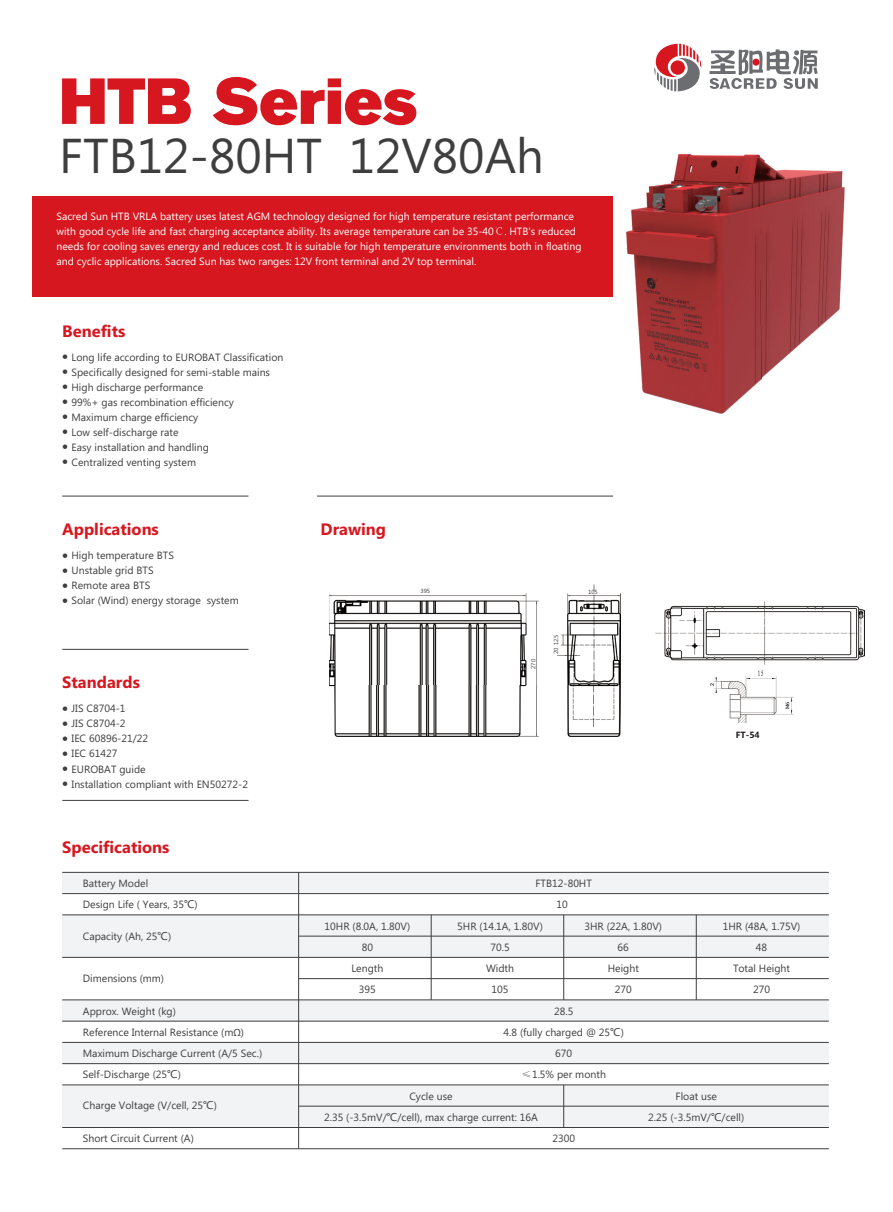
<style>
.page{position:relative;width:893px;height:1212px;background:#fff}
.page>*{position:absolute;margin:0;border:0;box-sizing:border-box;transform-origin:0 0}
.t1{font:64.35px "Akzidenz Grotesk BQ Super";color:#d7171f}
.t2{font:48.9px "Microsoft Phags Pa";color:#3e3e3f}
.t3{font:700 16.5px "Microsoft Phags Pa";color:#d7171f}
.t4{font:10.5px/21px "Microsoft Phags Pa";color:#3e3e3f;text-align:center}
.t5{font:10.5px/15px "Microsoft Phags Pa";color:#fff}
.t6{font:700 9px "Microsoft Phags Pa";color:#231f20}
.t7{font:6px "Microsoft Phags Pa";color:#3e3e3f}
.s1{font-family:"Adobe Song Std";font-weight:300}
.s2{font-family:"Adobe Song Std";font-weight:300;font-size:6px}
.s3{font-family:"Microsoft Ya Hei"}
.s4{font-family:"Myriad Pro"}
</style>
<div class="page">
<div style="left:33px;top:196px;width:580px;height:101px;background:#d7171f"></div>
<svg style="left:654px;top:44px;width:48px;height:47px"></svg>
<svg style="left:709px;top:49px;width:109px;height:40px"></svg>
<div style="left:752px;top:59px;width:7px;height:7px;background:#d7171f;border-radius:50%"></div>
<hr style="left:62px;top:496px;width:187px;height:1px;background:#3e3e3f">
<hr style="left:317px;top:496px;width:296px;height:1px;background:#3e3e3f">
<hr style="left:62px;top:649px;width:187px;height:1px;background:#3e3e3f">
<hr style="left:62px;top:800px;width:187px;height:1px;background:#3e3e3f">
<div style="left:62px;top:1085px;width:767px;height:42px;background:#f2f3f4"></div>
<div style="left:62px;top:872px;width:767px;height:21px;background:#f2f3f4"></div>
<div style="left:62px;top:915px;width:767px;height:42px;background:#f2f3f4"></div>
<div style="left:62px;top:1000px;width:767px;height:21px;background:#f2f3f4"></div>
<div style="left:62px;top:1042px;width:767px;height:21px;background:#f2f3f4"></div>
<hr style="left:62px;top:872px;width:767px;height:1px;background:#3e3e3f">
<hr style="left:62px;top:893px;width:767px;height:1px;background:#3e3e3f">
<hr style="left:62px;top:914px;width:767px;height:1px;background:#3e3e3f">
<hr style="left:299px;top:936px;width:530px;height:1px;background:#3e3e3f">
<hr style="left:62px;top:957px;width:767px;height:1px;background:#3e3e3f">
<hr style="left:299px;top:978px;width:530px;height:1px;background:#3e3e3f">
<hr style="left:62px;top:999px;width:767px;height:1px;background:#3e3e3f">
<hr style="left:62px;top:1021px;width:767px;height:1px;background:#3e3e3f">
<hr style="left:62px;top:1042px;width:767px;height:1px;background:#3e3e3f">
<hr style="left:62px;top:1063px;width:767px;height:1px;background:#3e3e3f">
<hr style="left:62px;top:1084px;width:767px;height:1px;background:#3e3e3f">
<hr style="left:62px;top:1127px;width:767px;height:1px;background:#3e3e3f">
<hr style="left:62px;top:1148px;width:767px;height:1px;background:#3e3e3f">
<hr style="left:299px;top:1106px;width:530px;height:1px;background:#3e3e3f">
<hr style="left:298px;top:872px;width:1px;height:277px;background:#3e3e3f">
<hr style="left:431px;top:915px;width:1px;height:85px;background:#3e3e3f">
<hr style="left:563px;top:915px;width:1px;height:85px;background:#3e3e3f">
<hr style="left:696px;top:915px;width:1px;height:85px;background:#3e3e3f">
<hr style="left:563px;top:1085px;width:1px;height:42px;background:#3e3e3f">
<img style="left:626px;top:154px;width:219px;height:260px">
<img style="left:329px;top:585px;width:291px;height:151px">
<img style="left:656px;top:602px;width:208px;height:63px">
<img style="left:710px;top:670px;width:84px;height:53px">
<h1 class="t1" style="left:59px;top:64px;width:360px">HTB Series</h1>
<h2 class="t2" style="left:59px;top:122px;width:486px">FTB12-80HT 12V80Ah</h2>
<p class="t5" style="left:57px;top:208px;width:526px">Sacred Sun HTB VRLA battery uses latest AGM technology designed for high temperature resistant performance with good cycle life and fast charging acceptance ability. Its average temperature can be 35-40<span class="s1">℃</span>. HTB's reduced needs for cooling saves energy and reduces cost. It is suitable for high temperature environments both in floating and cyclic applications. Sacred Sun has two ranges: 12V front terminal and 2V top terminal.</p>
<h3 class="t3" style="left:62px;top:319px;width:65px">Benefits</h3>
<p class="t4" style="left:62px;top:346px;width:223px"><span class="s2">●</span> Long life according to EUROBAT Classification</p>
<p class="t4" style="left:62px;top:361px;width:209px"><span class="s2">●</span> Specifically designed for semi-stable mains</p>
<p class="t4" style="left:62px;top:376px;width:142px"><span class="s2">●</span> High discharge performance</p>
<p class="t4" style="left:62px;top:391px;width:173px"><span class="s2">●</span> 99%+ gas recombination efficiency</p>
<p class="t4" style="left:62px;top:406px;width:138px"><span class="s2">●</span> Maximum charge efficiency</p>
<p class="t4" style="left:62px;top:421px;width:118px"><span class="s2">●</span> Low self-discharge rate</p>
<p class="t4" style="left:62px;top:436px;width:148px"><span class="s2">●</span> Easy installation and handling</p>
<p class="t4" style="left:62px;top:451px;width:135px"><span class="s2">●</span> Centralized venting system</p>
<h3 class="t3" style="left:62px;top:517px;width:98px">Applications</h3>
<p class="t4" style="left:62px;top:544px;width:113px"><span class="s2">●</span> High temperature BTS</p>
<p class="t4" style="left:62px;top:559px;width:93px"><span class="s2">●</span> Unstable grid BTS</p>
<p class="t4" style="left:62px;top:574px;width:89px"><span class="s2">●</span> Remote area BTS</p>
<p class="t4" style="left:62px;top:589px;width:178px"><span class="s2">●</span> Solar (Wind) energy storage system</p>
<h3 class="t3" style="left:62px;top:671px;width:79px">Standards</h3>
<p class="t4" style="left:62px;top:698px;width:65px"><span class="s2">●</span> JIS C8704-1</p>
<p class="t4" style="left:62px;top:713px;width:65px"><span class="s2">●</span> JIS C8704-2</p>
<p class="t4" style="left:62px;top:728px;width:88px"><span class="s2">●</span> IEC 60896-21/22</p>
<p class="t4" style="left:62px;top:743px;width:57px"><span class="s2">●</span> IEC 61427</p>
<p class="t4" style="left:62px;top:758px;width:85px"><span class="s2">●</span> EUROBAT guide</p>
<p class="t4" style="left:62px;top:773px;width:187px"><span class="s2">●</span> Installation compliant with EN50272-2</p>
<h3 class="t3" style="left:62px;top:835px;width:109px">Specifications</h3>
<p class="t4" style="left:83px;top:872px;width:116px;text-align:left">Battery Model<br>Design Life ( Years, 35<span class="s3">℃</span>)</p>
<p class="t4" style="left:83px;top:925px;width:90px">Capacity (Ah, 25<span class="s3">℃</span>)</p>
<p class="t4" style="left:83px;top:967px;width:83px">Dimensions (mm)</p>
<p class="t4" style="left:83px;top:1000px;width:181px;text-align:left">Approx. Weight (kg)<br>Reference Internal Resistance (m<span class="s4">Ω</span>)<br>Maximum Discharge Current (A/5 Sec.)<br>Self-Discharge (25<span class="s3">℃</span>)</p>
<p class="t4" style="left:83px;top:1094px;width:136px">Charge Voltage (V/cell, 25<span class="s3">℃</span>)</p>
<p class="t4" style="left:83px;top:1127px;width:112px">Short Circuit Current (A)</p>
<h3 class="t3" style="left:320px;top:517px;width:67px">Drawing</h3>
<p class="t7" style="left:420px;top:587px;width:11px">395</p>
<p class="t7" style="left:588px;top:587px;width:11px">105</p>
<p class="t7" style="left:529px;top:669px;width:11px;rotate:-90deg">270</p>
<p class="t7" style="left:552px;top:654px;width:21px;rotate:-90deg">20 12.5</p>
<p class="t4" style="left:535px;top:872px;width:58px">FTB12-80HT<br>10</p>
<p class="t6" style="left:736px;top:728px;width:25px">FT-54</p>
<p class="t4" style="left:325px;top:915px;width:87px">10HR (8.0A, 1.80V)<br>80<br>Length<br>395</p>
<p class="t4" style="left:457px;top:915px;width:87px">5HR (14.1A, 1.80V)<br>70.5<br>Width<br>105</p>
<p class="t4" style="left:584px;top:915px;width:79px">3HR (22A, 1.80V)<br>66<br>Height<br>270</p>
<p class="t4" style="left:723px;top:915px;width:79px">1HR (48A, 1.75V)<br>48<br>Total Height<br>270</p>
<p class="t4" style="left:504px;top:1000px;width:122px">28.5<br>4.8 (fully charged @ 25<span class="s3">℃</span>)<br>670<br><span class="s1">≤</span>1.5% per month</p>
<p class="t4" style="left:324px;top:1085px;width:215px">Cycle use<br>2.35 (-3.5mV/<span class="s3">℃</span>/cell), max charge current: 16A</p>
<p class="t4" style="left:648px;top:1085px;width:97px">Float use<br>2.25 (-3.5mV/<span class="s3">℃</span>/cell)</p>
<p class="t4" style="left:552px;top:1127px;width:24px">2300</p>
</div>
